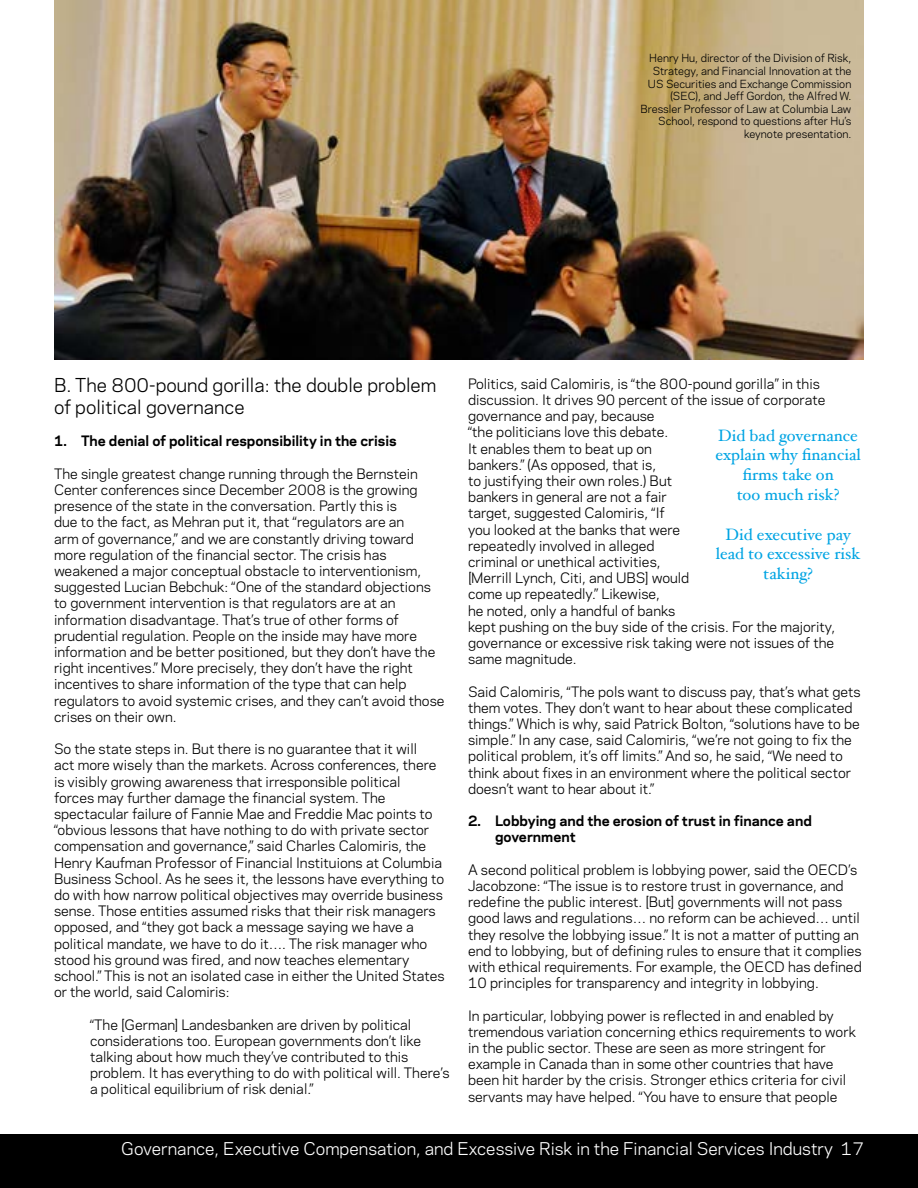
<style>
.page{position:relative;width:918px;height:1188px;background:#fff}
.page>*{position:absolute;margin:0;border:0;box-sizing:border-box;transform-origin:0 0}
.t1{font:18px/21.6px "Galaxie Polaris";color:#000}
.t2{font:16.5px/19.8px "Hoefler Text";color:#00a4e3;text-align:center}
.t3{font:16.5px "Galaxie Polaris";color:#fff}
.t4{font:13.5px/16.2px "Galaxie Polaris";color:#000}
.t5{font:700 13.5px/16.2px "Galaxie Polaris";color:#000}
.t6{font:10.5px/12.6px "Galaxie Polaris";color:#000;text-align:right}
</style>
<div class="page">
<div style="left:0;top:1135px;width:918px;height:53px;background:#000"></div>
<img style="left:54px;top:0;width:810px;height:360px">
<p class="t6" style="left:640px;top:51px;width:212px">Henry Hu, director of the Division of Risk, Strategy, and Financial Innovation at the US Securities and Exchange Commission (SEC), and Jeff Gordon, the Alfred W.<br>Bressler Professor of Law at Columbia Law School, respond to questions after Hu’s keynote presentation.</p>
<h1 class="t1" style="left:54px;top:374px;width:384px">B. The 800-pound gorilla: the double problem of political governance</h1>
<p class="t5" style="left:54px;top:432px;width:344px">1. The denial of political responsibility in the crisis</p>
<p class="t4" style="left:54px;top:465px;width:392px">The single greatest change running through the Bernstein Center conferences since December 2008 is the growing presence of the state in the conversation. Partly this is<br>due to the fact, as Mehran put it, that “regulators are an<br>arm of governance,” and we are constantly driving toward more regulation of the financial sector. The crisis has weakened a major conceptual obstacle to interventionism, suggested Lucian Bebchuk: “One of the standard objections to government intervention is that regulators are at an information disadvantage. That’s true of other forms of prudential regulation. People on the inside may have more information and be better positioned, but they don’t have the right incentives.” More precisely, they don’t have the right incentives to share information of the type that can help regulators to avoid systemic crises, and they can’t avoid those crises on their own.</p>
<p class="t4" style="left:54px;top:740px;width:392px">So the state steps in. But there is no guarantee that it will<br>act more wisely than the markets. Across conferences, there is visibly growing awareness that irresponsible political<br>forces may further damage the financial system. The spectacular failure of Fannie Mae and Freddie Mac points to “obvious lessons that have nothing to do with private sector compensation and governance,” said Charles Calomiris, the Henry Kaufman Professor of Financial Instituions at Columbia Business School. As he sees it, the lessons have everything to do with how narrow political objectives may override business sense. Those entities assumed risks that their risk managers opposed, and “they got back a message saying we have a political mandate, we have to do it…. The risk manager who stood his ground was fired, and now teaches elementary school.” This is not an isolated case in either the United States or the world, said Calomiris:</p>
<p class="t4" style="left:90px;top:1016px;width:361px">“The [German] Landesbanken are driven by political considerations too. European governments don’t like talking about how much they’ve contributed to this problem. It has everything to do with political will. There’s a political equilibrium of risk denial.”</p>
<p class="t4" style="left:468px;top:375px;width:369px">Politics, said Calomiris, is “the 800-pound gorilla” in this discussion. It drives 90 percent of the issue of corporate governance and pay, because<br>“the politicians love this debate.<br>It enables them to beat up on<br>bankers.” (As opposed, that is,<br>to justifying their own roles.) But<br>bankers in general are not a fair<br>target, suggested Calomiris, “If<br>you looked at the banks that were<br>repeatedly involved in alleged<br>criminal or unethical activities,<br>[Merrill Lynch, Citi, and UBS] would<br>come up repeatedly.” Likewise,<br>he noted, only a handful of banks<br>kept pushing on the buy side of the crisis. For the majority, governance or excessive risk taking were not issues of the same magnitude.</p>
<p class="t4" style="left:468px;top:683px;width:394px">Said Calomiris, “The pols want to discuss pay, that’s what gets them votes. They don’t want to hear about these complicated things.” Which is why, said Patrick Bolton, “solutions have to be simple.” In any case, said Calomiris, “we’re not going to fix the political problem, it’s off limits.” And so, he said, “We need to think about fixes in an environment where the political sector doesn’t want to hear about it.”</p>
<p class="t5" style="left:495px;top:812px;width:318px;text-indent:-27px">2. Lobbying and the erosion of trust in finance and government</p>
<p class="t4" style="left:468px;top:861px;width:395px">A second political problem is lobbying power, said the OECD’s Jacobzone: “The issue is to restore trust in governance, and redefine the public interest. [But] governments will not pass good laws and regulations… no reform can be achieved… until they resolve the lobbying issue.” It is not a matter of putting an end to lobbying, but of defining rules to ensure that it complies with ethical requirements. For example, the OECD has defined 10 principles for transparency and integrity in lobbying.</p>
<p class="t4" style="left:468px;top:1007px;width:389px">In particular, lobbying power is reflected in and enabled by tremendous variation concerning ethics requirements to work in the public sector. These are seen as more stringent for example in Canada than in some other countries that have been hit harder by the crisis. Stronger ethics criteria for civil servants may have helped. “You have to ensure that people</p>
<p class="t2" style="left:715px;top:425px;width:147px">Did bad governance explain why financial firms take on<br>too much risk?</p>
<p class="t2" style="left:716px;top:524px;width:146px">Did executive pay lead to excessive risk taking?</p>
<p class="t3" style="left:121px;top:1136px;width:744px">Governance, Executive Compensation, and Excessive Risk in the Financial Services Industry 17</p>
</div>
